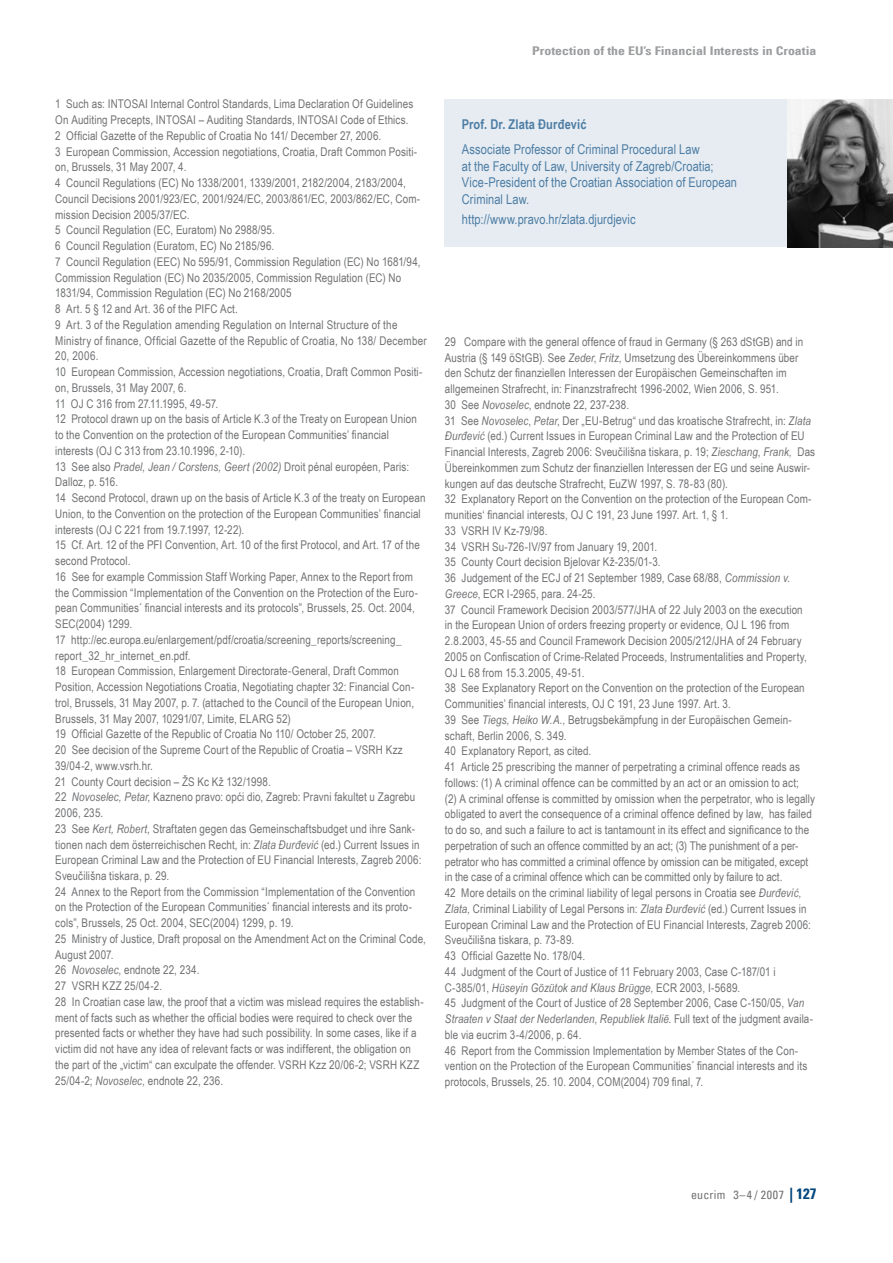
<style>
.page{position:relative;width:893px;height:1263px;background:#fff}
.page>*{position:absolute;margin:0;border:0;box-sizing:border-box;transform-origin:0 0}
.t1{font:13.5px/16.5px "Arial Narrow";letter-spacing:.005em;color:#4d7da4}
.t2{font:700 13.5px "Arial Narrow";letter-spacing:.01em;color:#4d7da4}
.t3{font:12px/15.8px "Arial Narrow";letter-spacing:.01em;color:#707173}
.t4{font:700 condensed 12px "Univers LT";color:#9c9d9f;scale:1.15 1}
.t5{font:condensed 12px "Univers LT";letter-spacing:.025em;color:#707173}
.s1{font-style:italic}
.s2{font-weight:700;font-size:15px;color:#00457d}
</style>
<div class="page">
<div style="left:445px;top:99px;width:448px;height:148px;background:#e6ecf2"></div>
<img style="left:787px;top:99px;width:106px;height:148px">
<p class="t3" style="left:55px;top:96px;width:373px">1 Such as: INTOSAI Internal Control Standards, Lima Declaration Of Guidelines On Auditing Precepts, INTOSAI – Auditing Standards, INTOSAI Code of Ethics.<br>2 Official Gazette of the Republic of Croatia No 141/ December 27, 2006.<br>3 European Commission, Accession negotiations, Croatia, Draft Common Positi&shy;on, Brussels, 31 May 2007, 4.<br>4 Council Regulations (EC) No 1338/2001, 1339/2001, 2182/2004, 2183/2004, Council Decisions 2001/923/EC, 2001/924/EC, 2003/861/EC, 2003/862/EC, Com&shy;mission Decision 2005/37/EC.<br>5 Council Regulation (EC, Euratom) No 2988/95.<br>6 Council Regulation (Euratom, EC) No 2185/96.<br>7 Council Regulation (EEC) No 595/91, Commission Regulation (EC) No 1681/94, Commission Regulation (EC) No 2035/2005, Commission Regulation (EC) No 1831/94, Commission Regulation (EC) No 2168/2005<br>8 Art. 5 § 12 and Art. 36 of the PIFC Act.<br>9 Art. 3 of the Regulation amending Regulation on Internal Structure of the Ministry of finance, Official Gazette of the Republic of Croatia, No 138/ December 20, 2006.<br>10 European Commission, Accession negotiations, Croatia, Draft Common Positi&shy;on, Brussels, 31 May 2007, 6.<br>11 OJ C 316 from 27.11.1995, 49-57.<br>12 Protocol drawn up on the basis of Article K.3 of the Treaty on European Union to the Convention on the protection of the European Communities’ financial interests (OJ C 313 from 23.10.1996, 2-10).<br>13 See also <span class="s1">Pradel, Jean / Corstens, Geert</span> <span class="s1">(2002)</span> Droit pénal européen, Paris:<br>Dalloz, p. 516.<br>14 Second Protocol, drawn up on the basis of Article K.3 of the treaty on European Union, to the Convention on the protection of the European Communities’ financial interests (OJ C 221 from 19.7.1997, 12-22).<br>15 Cf. Art. 12 of the PFI Convention, Art. 10 of the first Protocol, and Art. 17 of the second Protocol.<br>16 See for example Commission Staff Working Paper, Annex to the Report from the Commission “Implementation of the Convention on the Protection of the Euro&shy;pean Communities´ financial interests and its protocols”, Brussels, 25. Oct. 2004, SEC(2004) 1299.<br>17 http://ec.europa.eu/enlargement/pdf/croatia/screening_reports/screening_ report_32_hr_internet_en.pdf.<br>18 European Commission, Enlargement Directorate-General, Draft Common Position, Accession Negotiations Croatia, Negotiating chapter 32: Financial Con&shy;trol, Brussels, 31 May 2007, p. 7. (attached to the Council of the European Union, Brussels, 31 May 2007, 10291/07, Limite, ELARG 52)<br>19 Official Gazette of the Republic of Croatia No 110/ October 25, 2007.<br>20 See decision of the Supreme Court of the Republic of Croatia – VSRH Kzz 39/04-2, www.vsrh.hr.<br>21 County Court decision – ŽS Kc Kž 132/1998.<br>22 <span class="s1">Novoselec, Petar</span>, Kazneno pravo: opći dio, Zagreb: Pravni fakultet u Zagrebu 2006, 235.<br>23 See <span class="s1">Kert, Robert</span>, Straftaten gegen das Gemeinschaftsbudget und ihre Sank&shy;tionen nach dem österreichischen Recht, in: <span class="s1">Zlata Đurđević</span> (ed.) Current Issues in European Criminal Law and the Protection of EU Financial Interests, Zagreb 2006:<br>Sveučilišna tiskara, p. 29.<br>24 Annex to the Report from the Commission “Implementation of the Convention on the Protection of the European Communities´ financial interests and its proto&shy;cols”, Brussels, 25 Oct. 2004, SEC(2004) 1299, p. 19.<br>25 Ministry of Justice, Draft proposal on the Amendment Act on the Criminal Code, August 2007.<br>26 <span class="s1">Novoselec</span>, endnote 22, 234.<br>27 VSRH KZZ 25/04-2.<br>28 In Croatian case law, the proof that a victim was mislead requires the establish&shy;ment of facts such as whether the official bodies were required to check over the presented facts or whether they have had such possibility. In some cases, like if a victim did not have any idea of relevant facts or was indifferent, the obligation on the part of the „victim“ can exculpate the offender. VSRH Kzz 20/06-2; VSRH KZZ 25/04-2; <span class="s1">Novoselec,</span> endnote 22, 236.</p>
<p class="t4" style="left:532px;top:44px;width:249px">Protection of the EU’s Financial Interests in Croatia</p>
<p class="t2" style="left:462px;top:114px;width:126px">Prof. Dr. Zlata Đurđević</p>
<p class="t1" style="left:462px;top:141px;width:277px">Associate Professor of Criminal Procedural Law<br>at the Faculty of Law, University of Zagreb/Croatia; Vice-President of the Croatian Association of European Criminal Law.</p>
<p class="t1" style="left:462px;top:211px;width:175px">http://www.pravo.hr/zlata.djurdjevic</p>
<p class="t3" style="left:445px;top:333px;width:372px">29 Compare with the general offence of fraud in Germany (§ 263 dStGB) and in Austria (§ 149 öStGB). See <span class="s1">Zeder</span>, <span class="s1">Fritz,</span> Umsetzung des Übereinkommens über den Schutz der finanziellen Interessen der Europäischen Gemeinschaften im allgemeinen Strafrecht, in: Finanzstrafrecht 1996-2002, Wien 2006, S. 951.<br>30 See <span class="s1">Novoselec</span>, endnote 22, 237-238.<br>31 See <span class="s1">Novoselec</span>, <span class="s1">Petar</span>, Der „EU-Betrug“ und das kroatische Strafrecht, in: <span class="s1">Zlata Đurđević</span> (ed.) Current Issues in European Criminal Law and the Protection of EU Financial Interests, Zagreb 2006: Sveučilišna tiskara, p. 19; <span class="s1">Zieschang</span>, <span class="s1">Frank,</span> Das Übereinkommen zum Schutz der finanziellen Interessen der EG und seine Auswir&shy;kungen auf das deutsche Strafrecht, EuZW 1997, S. 78-83 (80).<br>32 Explanatory Report on the Convention on the protection of the European Com&shy;munities‘ financial interests, OJ C 191, 23 June 1997. Art. 1, § 1.<br>33 VSRH IV Kz-79/98.<br>34 VSRH Su-726-IV/97 from January 19, 2001.<br>35 County Court decision Bjelovar Kž-235/01-3.<br>36 Judgement of the ECJ of 21 September 1989, Case 68/88, <span class="s1">Commission v.<br>Greece</span>, ECR I-2965, para. 24-25.<br>37 Council Framework Decision 2003/577/JHA of 22 July 2003 on the execution<br>in the European Union of orders freezing property or evidence, OJ L 196 from 2.8.2003, 45-55 and Council Framework Decision 2005/212/JHA of 24 February 2005 on Confiscation of Crime-Related Proceeds, Instrumentalities and Property, OJ L 68 from 15.3.2005, 49-51.<br>38 See Explanatory Report on the Convention on the protection of the European Communities’ financial interests, OJ C 191, 23 June 1997. Art. 3.<br>39 See <span class="s1">Tiegs, Heiko W.A.,</span> Betrugsbekämpfung in der Europäischen Gemein&shy;schaft, Berlin 2006, S. 349.<br>40 Explanatory Report, as cited.<br>41 Article 25 prescribing the manner of perpetrating a criminal offence reads as follows: (1) A criminal offence can be committed by an act or an omission to act;<br>(2) A criminal offense is committed by omission when the perpetrator, who is legally obligated to avert the consequence of a criminal offence defined by law, has failed to do so, and such a failure to act is tantamount in its effect and significance to the perpetration of such an offence committed by an act; (3) The punishment of a per&shy;petrator who has committed a criminal offence by omission can be mitigated, except in the case of a criminal offence which can be committed only by failure to act.<br>42 More details on the criminal liability of legal persons in Croatia see <span class="s1">Đurđević, Zlata,</span> Criminal Liability of Legal Persons in: <span class="s1">Zlata Đurđević</span> (ed.) Current Issues in European Criminal Law and the Protection of EU Financial Interests, Zagreb 2006:<br>Sveučilišna tiskara, p. 73-89.<br>43 Official Gazette No. 178/04.<br>44 Judgment of the Court of Justice of 11 February 2003, Case C-187/01 i C-385/01, <span class="s1">Hüseyin Gözütok and Klaus Brügge,</span> ECR 2003, I-5689.<br>45 Judgment of the Court of Justice of 28 September 2006, Case C-150/05, <span class="s1">Van Straaten v Staat der Nederlanden</span>, <span class="s1">Republiek Italië</span>. Full text of the judgment availa&shy;ble via eucrim 3-4/2006, p. 64.<br>46 Report from the Commission Implementation by Member States of the Con&shy;vention on the Protection of the European Communities´ financial interests and its protocols, Brussels, 25. 10. 2004, COM(2004) 709 final, 7.</p>
<p class="t5" style="left:691px;top:1187px;width:127px">eucrim 3–4 / 2007 <span class="s2">| 127</span></p>
</div>
